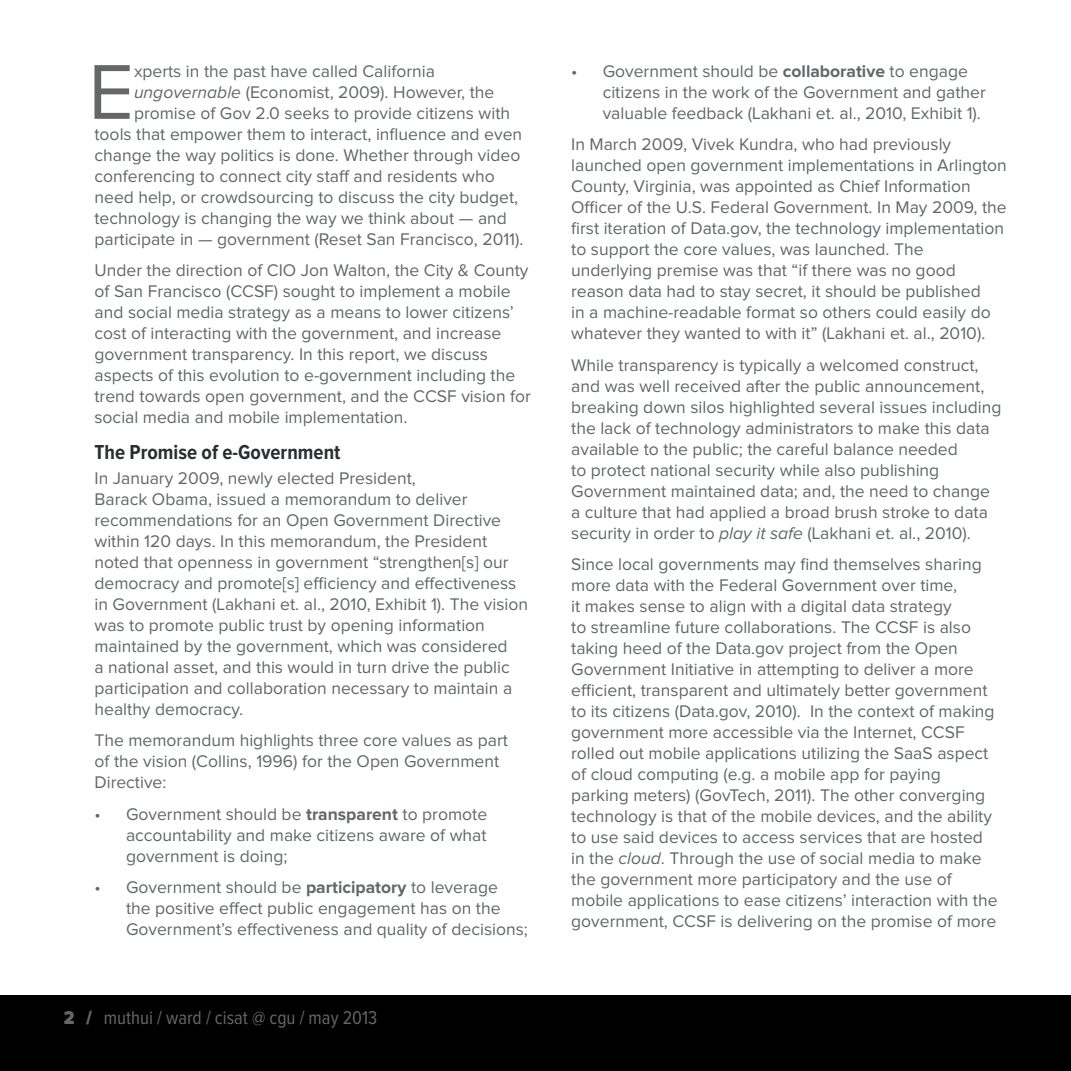
<style>
.page{position:relative;width:1071px;height:1071px;background:#fff}
.page>*{position:absolute;margin:0;border:0;box-sizing:border-box;transform-origin:0 0}
.t1{font:80.5px "Proxima Nova";color:#636768}
.t2{font:700 21px "Proxima Nova Cond";color:#2b2e30}
.t3{font:19.25px "Proxima Nova Cond";color:#636768}
.t4{font:17.5px/21px "Proxima Nova";color:#636768}
.s1{font-style:italic}
.s2{font-weight:700}
.s3{font-weight:900}
</style>
<div class="page">
<div style="left:0;top:996px;width:1071px;height:75px;background:#000"></div>
<h1 class="t1" style="left:88px;top:47px;width:47px">E</h1>
<p class="t4" style="left:134px;top:61px;width:303px">xperts in the past have called California</p>
<p class="t4" style="left:134px;top:82px;width:362px"><span class="s1">ungovernable</span> (Economist, 2009). However, the</p>
<p class="t4" style="left:134px;top:103px;width:378px">promise of Gov 2.0 seeks to provide citizens with</p>
<p class="t4" style="left:95px;top:124px;width:429px">tools that empower them to interact, influence and even</p>
<p class="t4" style="left:95px;top:145px;width:427px">change the way politics is done. Whether through video</p>
<p class="t4" style="left:95px;top:166px;width:402px">conferencing to connect city staff and residents who</p>
<p class="t4" style="left:95px;top:187px;width:425px">need help, or crowdsourcing to discuss the city budget,</p>
<p class="t4" style="left:95px;top:208px;width:414px">technology is changing the way we think about — and</p>
<p class="t4" style="left:95px;top:229px;width:431px">participate in — government (Reset San Francisco, 2011).</p>
<p class="t4" style="left:95px;top:260px;width:438px">Under the direction of CIO Jon Walton, the City &amp; County of San Francisco (CCSF) sought to implement a mobile and social media strategy as a means to lower citizens’ cost of interacting with the government, and increase government transparency. In this report, we discuss aspects of this evolution to e-government including the trend towards open government, and the CCSF vision for social media and mobile implementation.</p>
<p class="t2" style="left:94px;top:440px;width:247px">The Promise of e-Government</p>
<p class="t4" style="left:94px;top:468px;width:435px">In January 2009, newly elected President,<br>Barack Obama, issued a memorandum to deliver recommendations for an Open Government Directive within 120 days. In this memorandum, the President noted that openness in government “strengthen[s] our democracy and promote[s] efficiency and effectiveness in Government (Lakhani et. al., 2010, Exhibit 1). The vision was to promote public trust by opening information maintained by the government, which was considered<br>a national asset, and this would in turn drive the public participation and collaboration necessary to maintain a healthy democracy.</p>
<p class="t4" style="left:94px;top:730px;width:415px">The memorandum highlights three core values as part of the vision (Collins, 1996) for the Open Government<br>Directive:</p>
<p class="t4" style="left:126px;top:804px;width:363px;text-align:justify;text-indent:-32px">• Government should be <span class="s2">transparent</span> to promote accountability and make citizens aware of what government is doing;</p>
<p class="t4" style="left:126px;top:877px;width:403px;text-indent:-32px">• Government should be <span class="s2">participatory</span> to leverage<br>the positive effect public engagement has on the<br>Government’s effectiveness and quality of decisions;</p>
<p class="t3" style="left:64px;top:1007px;width:315px"><span class="s3">2 /</span> muthui / ward / cisat @ cgu / may 2013</p>
<p class="t4" style="left:603px;top:61px;width:385px;text-indent:-32px">• Government should be <span class="s2">collaborative</span> to engage citizens in the work of the Government and gather valuable feedback (Lakhani et. al., 2010, Exhibit 1).</p>
<p class="t4" style="left:571px;top:134px;width:437px">In March 2009, Vivek Kundra, who had previously launched open government implementations in Arlington County, Virginia, was appointed as Chief Information Officer of the U.S. Federal Government. In May 2009, the first iteration of Data.gov, the technology implementation to support the core values, was launched. The underlying premise was that “if there was no good reason data had to stay secret, it should be published<br>in a machine-readable format so others could easily do whatever they wanted to with it” (Lakhani et. al., 2010).</p>
<p class="t4" style="left:571px;top:355px;width:432px">While transparency is typically a welcomed construct, and was well received after the public announcement, breaking down silos highlighted several issues including the lack of technology administrators to make this data available to the public; the careful balance needed<br>to protect national security while also publishing Government maintained data; and, the need to change a culture that had applied a broad brush stroke to data security in order to <span class="s1">play it safe</span> (Lakhani et. al., 2010).</p>
<p class="t4" style="left:571px;top:554px;width:428px">Since local governments may find themselves sharing more data with the Federal Government over time,<br>it makes sense to align with a digital data strategy<br>to streamline future collaborations. The CCSF is also taking heed of the Data.gov project from the Open Government Initiative in attempting to deliver a more efficient, transparent and ultimately better government to its citizens (Data.gov, 2010). In the context of making government more accessible via the Internet, CCSF rolled out mobile applications utilizing the SaaS aspect of cloud computing (e.g. a mobile app for paying parking meters) (GovTech, 2011). The other converging technology is that of the mobile devices, and the ability to use said devices to access services that are hosted in the <span class="s1">cloud</span>. Through the use of social media to make the government more participatory and the use of mobile applications to ease citizens’ interaction with the government, CCSF is delivering on the promise of more</p>
</div>
